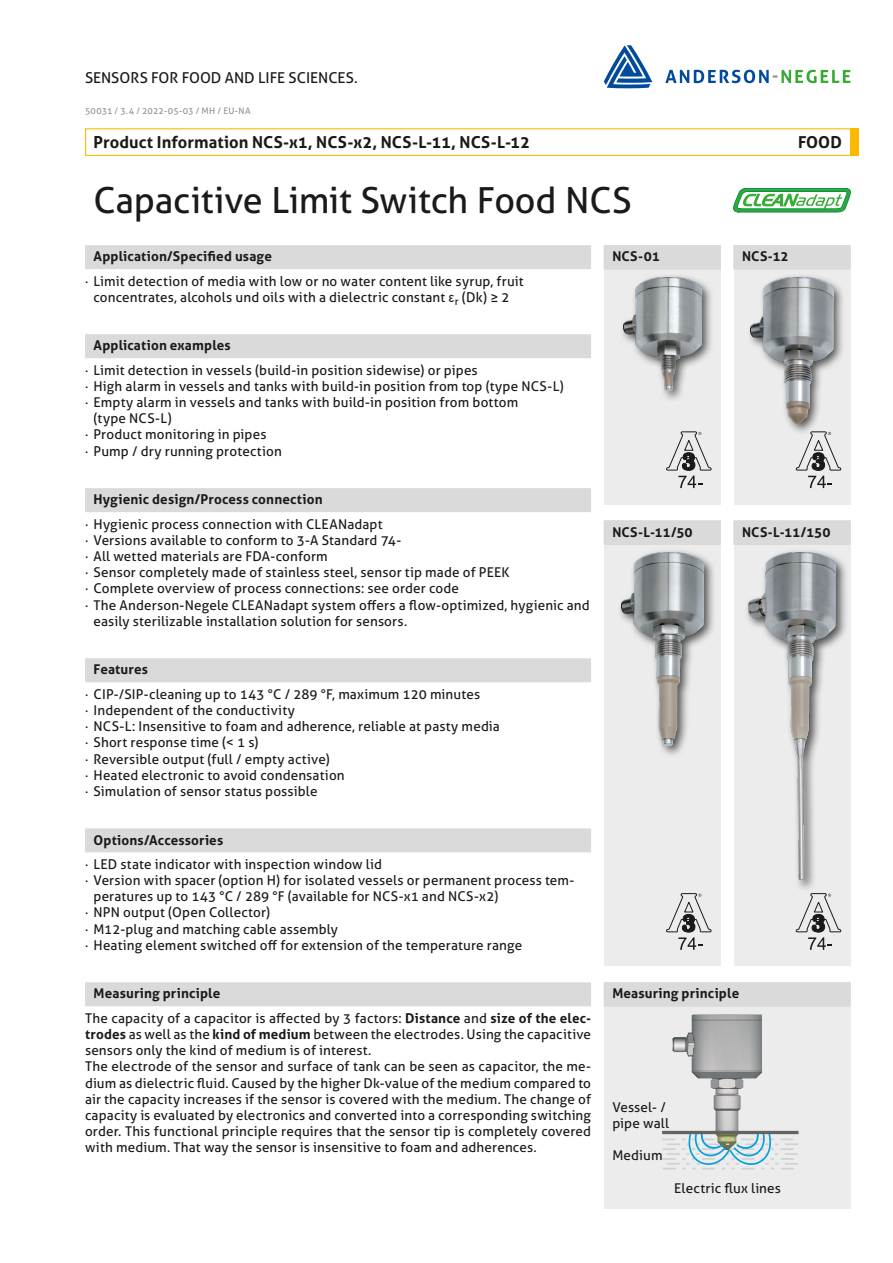
<style>
.page{position:relative;width:893px;height:1263px;background:#fff}
.page>*{position:absolute;margin:0;border:0;box-sizing:border-box;transform-origin:0 0}
.t1{font:36px "Aller";letter-spacing:-.005em;color:#1a1a18}
.t2{font:700 16.5px "Aller";letter-spacing:.005em;color:#1a1a18}
.t3{font:15px "Aller";color:#1a1a18}
.t4{font:13.5px/16.2px "Aller";letter-spacing:.01em;color:#1a1a18}
.t5{font:700 13.5px "Aller";letter-spacing:.01em;color:#1a1a18}
.t6{font:9px "Aller";letter-spacing:.015em;color:#919292}
.s1{font-family:"Arial"}
.s2{font-weight:700}
</style>
<div class="page">
<div style="left:850px;top:128px;width:9px;height:28px;background:#fbba00"></div>
<div style="left:85px;top:128px;width:774px;height:28px;border:1px solid #fbba00"></div>
<svg style="left:665px;top:70px;width:185px;height:13px"></svg>
<svg style="left:604px;top:45px;width:48px;height:43px"></svg>
<div style="left:604px;top:245px;width:117px;height:259px;background:#ececed"></div>
<div style="left:604px;top:245px;width:117px;height:24px;background:#dadada"></div>
<div style="left:733px;top:245px;width:117px;height:259px;background:#ececed"></div>
<div style="left:733px;top:245px;width:117px;height:24px;background:#dadada"></div>
<div style="left:604px;top:982px;width:246px;height:227px;background:#ececed"></div>
<div style="left:604px;top:982px;width:246px;height:24px;background:#dadada"></div>
<div style="left:604px;top:983px;width:246px;height:24px;background:#dadada"></div>
<div style="left:85px;top:245px;width:506px;height:24px;background:#dadada"></div>
<div style="left:85px;top:334px;width:506px;height:24px;background:#dadada"></div>
<div style="left:85px;top:488px;width:506px;height:24px;background:#dadada"></div>
<div style="left:85px;top:658px;width:506px;height:24px;background:#dadada"></div>
<div style="left:85px;top:828px;width:506px;height:24px;background:#dadada"></div>
<div style="left:85px;top:982px;width:506px;height:24px;background:#dadada"></div>
<div style="left:604px;top:520px;width:117px;height:446px;background:#ececed"></div>
<div style="left:604px;top:520px;width:117px;height:24px;background:#e1e1e2"></div>
<div style="left:604px;top:521px;width:117px;height:24px;background:#dadada"></div>
<div style="left:733px;top:520px;width:117px;height:446px;background:#ececed"></div>
<div style="left:733px;top:520px;width:117px;height:24px;background:#e1e1e2"></div>
<div style="left:733px;top:521px;width:117px;height:24px;background:#dadada"></div>
<img style="left:673px;top:1015px;width:89px;height:115px">
<svg style="left:662px;top:1130px;width:137px;height:40px"></svg>
<hr style="left:662px;top:1131px;width:136px;height:3px;background:#636362">
<svg style="left:733px;top:188px;width:117px;height:24px"></svg>
<div style="left:619px;top:273px;width:95px;height:130px;background:#1a1a18;opacity:.75"></div>
<img style="left:623px;top:277px;width:78px;height:114px">
<div style="left:747px;top:273px;width:99px;height:162px;background:#1a1a18;opacity:.75"></div>
<img style="left:751px;top:277px;width:82px;height:146px">
<div style="left:744px;top:548px;width:105px;height:344px;background:#1a1a18;opacity:.75"></div>
<img style="left:748px;top:553px;width:88px;height:327px">
<div style="left:617px;top:549px;width:99px;height:209px;background:#1a1a18;opacity:.75"></div>
<img style="left:621px;top:553px;width:82px;height:192px">
<svg style="left:796px;top:431px;width:45px;height:57px"></svg>
<svg style="left:666px;top:431px;width:46px;height:57px"></svg>
<svg style="left:796px;top:893px;width:45px;height:57px"></svg>
<svg style="left:666px;top:893px;width:46px;height:57px"></svg>
<p class="t3" style="left:85px;top:69px;width:274px">SENSORS FOR FOOD AND LIFE SCIENCES.</p>
<p class="t6" style="left:85px;top:105px;width:167px">50031 / 3.4 / 2022-05-03 / MH / EU-NA</p>
<p class="t2" style="left:94px;top:132px;width:438px">Product Information NCS-x1, NCS-x2, NCS-L-11, NCS-L-12</p>
<h1 class="t1" style="left:94px;top:178px;width:540px">Capacitive Limit Switch Food NCS</h1>
<p class="t2" style="left:798px;top:132px;width:45px">FOOD</p>
<p class="t5" style="left:94px;top:248px;width:180px">Application/Specified usage</p>
<p class="t4" style="left:85px;top:273px;width:440px;text-align:center">· Limit detection of media with low or no water content like syrup, fruit concentrates, alcohols und oils with a dielectric constant <span class="s1">ε</span><sub>r</sub> (Dk) ≥ 2</p>
<p class="t5" style="left:94px;top:337px;width:139px">Application examples</p>
<p class="t4" style="left:85px;top:362px;width:394px">· Limit detection in vessels (build-in position sidewise) or pipes</p>
<p class="t4" style="left:85px;top:378px;width:480px">· High alarm in vessels and tanks with build-in position from top (type NCS-L)</p>
<p class="t4" style="left:85px;top:394px;width:435px">· Empty alarm in vessels and tanks with build-in position from bottom</p>
<p class="t4" style="left:94px;top:410px;width:80px">(type NCS-L)</p>
<p class="t4" style="left:85px;top:427px;width:183px">· Product monitoring in pipes</p>
<p class="t4" style="left:85px;top:443px;width:198px">· Pump / dry running protection</p>
<p class="t5" style="left:94px;top:491px;width:231px">Hygienic design/Process connection</p>
<p class="t4" style="left:85px;top:516px;width:299px">· Hygienic process connection with CLEANadapt</p>
<p class="t4" style="left:85px;top:532px;width:318px">· Versions available to conform to 3-A Standard 74-</p>
<p class="t4" style="left:85px;top:548px;width:244px">· All wetted materials are FDA-conform</p>
<p class="t4" style="left:85px;top:564px;width:426px">· Sensor completely made of stainless steel, sensor tip made of PEEK</p>
<p class="t4" style="left:85px;top:580px;width:376px">· Complete overview of process connections: see order code</p>
<p class="t4" style="left:85px;top:597px;width:506px">· The Anderson-Negele CLEANadapt system offers a flow-optimized, hygienic and</p>
<p class="t4" style="left:94px;top:613px;width:315px">easily sterilizable installation solution for sensors.</p>
<p class="t5" style="left:94px;top:661px;width:56px">Features</p>
<p class="t4" style="left:85px;top:686px;width:416px">· CIP-/SIP-cleaning up to 143 °C / 289 °F, maximum 120 minutes<br>· Independent of the conductivity<br>· NCS-L: Insensitive to foam and adherence, reliable at pasty media · Short response time (&lt; 1 s)<br>· Reversible output (full / empty active)<br>· Heated electronic to avoid condensation<br>· Simulation of sensor status possible</p>
<p class="t5" style="left:94px;top:831px;width:131px">Options/Accessories</p>
<p class="t4" style="left:85px;top:856px;width:298px">· LED state indicator with inspection window lid</p>
<p class="t4" style="left:85px;top:872px;width:491px">· Version with spacer (option H) for isolated vessels or permanent process tem-</p>
<p class="t4" style="left:94px;top:888px;width:406px">peratures up to 143 °C / 289 °F (available for NCS-x1 and NCS-x2)</p>
<p class="t4" style="left:85px;top:904px;width:187px">· NPN output (Open Collector)</p>
<p class="t4" style="left:85px;top:921px;width:254px">· M12-plug and matching cable assembly</p>
<p class="t4" style="left:85px;top:937px;width:439px">· Heating element switched off for extension of the temperature range</p>
<p class="t4" style="left:85px;top:981px;width:507px;line-height:24.3px;text-indent:9px"><span class="s2">Measuring principle<br></span>The capacity of a capacitor is affected by 3 factors: <span class="s2">Distance</span> and <span class="s2">size of the elec-</span></p>
<p class="t4" style="left:85px;top:1026px;width:508px"><span class="s2">trodes</span> as well as the <span class="s2">kind of medium</span> between the electrodes. Using the capacitive sensors only the kind of medium is of interest.<br>The electrode of the sensor and surface of tank can be seen as capacitor, the me&shy;dium as dielectric fluid. Caused by the higher Dk-value of the medium compared to air the capacity increases if the sensor is covered with the medium. The change of capacity is evaluated by electronics and converted into a corresponding switching order. This functional principle requires that the sensor tip is completely covered with medium. That way the sensor is insensitive to foam and adherences.</p>
<p class="t5" style="left:612px;top:248px;width:49px">NCS-01</p>
<p class="t5" style="left:742px;top:248px;width:48px">NCS-12</p>
<p class="t5" style="left:612px;top:523px;width:82px">NCS-L-11/50</p>
<p class="t5" style="left:742px;top:523px;width:90px">NCS-L-11/150</p>
<p class="t5" style="left:612px;top:985px;width:128px">Measuring principle</p>
<p class="t4" style="left:612px;top:1099px;width:58px">Vessel- / pipe wall</p>
<p class="t4" style="left:612px;top:1147px;width:52px">Medium</p>
<p class="t4" style="left:674px;top:1180px;width:108px">Electric flux lines</p>
</div>
